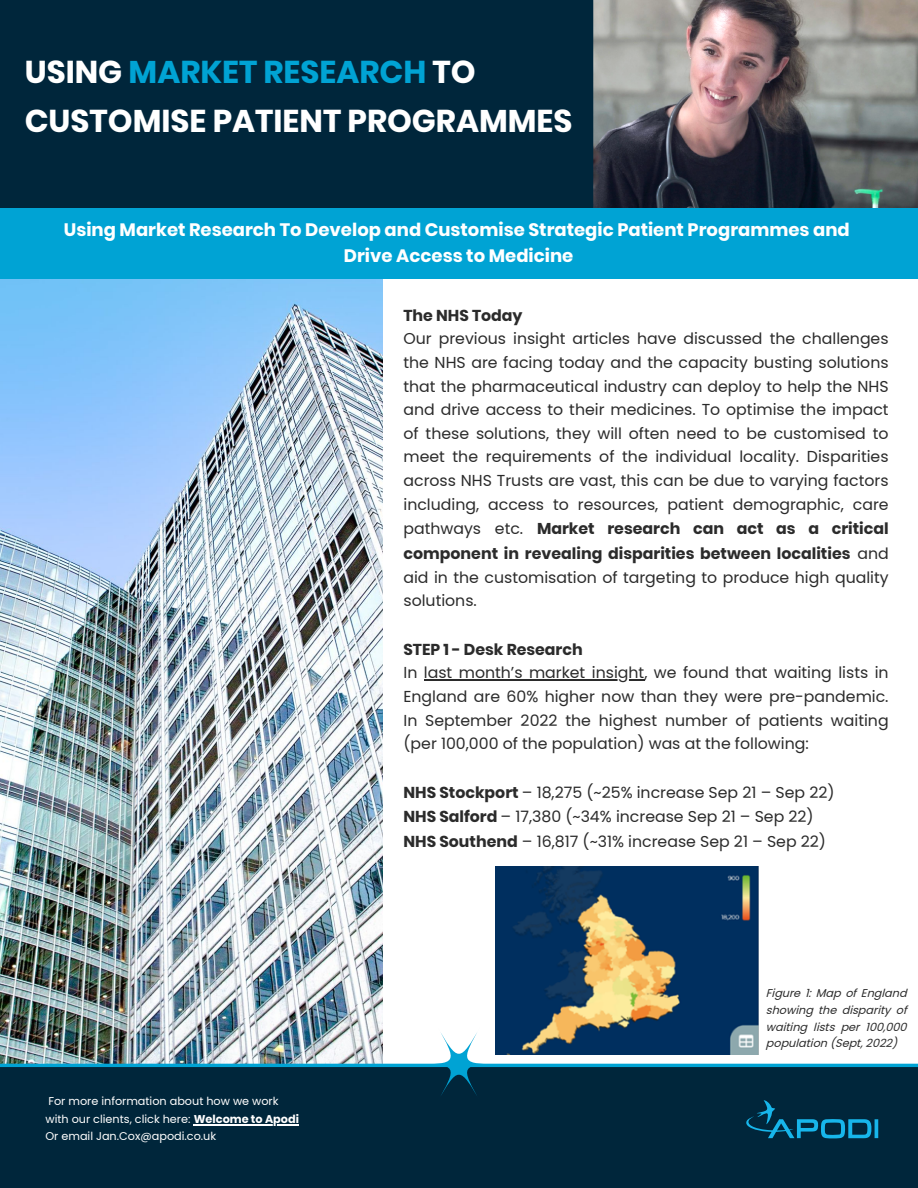
<style>
.page{position:relative;width:918px;height:1188px;background:#fff}
.page>*{position:absolute;margin:0;border:0;box-sizing:border-box;transform-origin:0 0}
.t1{font:700 31.5px/48.3px "Poppins";color:#fff}
.t2{font:700 18px/25.8px "Poppins";color:#fff;text-align:center}
.t3{font:15.75px/23.9px "Poppins";color:#2b2b2b;text-align:justify}
.t4{font:700 15.75px "Poppins";color:#2b2b2b}
.t5{font:11.25px/18px "Poppins";color:#fff}
.t6{font:italic 11.25px/16.8px "Poppins";color:#2b2b2b;text-align:justify}
.s1{color:#00a3d4}
.s2{font-weight:700}
</style>
<div class="page">
<img style="left:0;top:279px;width:382px;height:785px">
<div style="left:0;top:0;width:918px;height:246px;background:#00263b"></div>
<img style="left:593px;top:0;width:325px;height:208px">
<div style="left:0;top:208px;width:918px;height:71px;background:#00a3d4"></div>
<div style="left:0;top:1065px;width:918px;height:123px;background:#00263b"></div>
<svg style="left:746px;top:1100px;width:126px;height:38px"></svg>
<hr style="left:875px;top:1119px;width:3px;height:19px;background:#17b6eb">
<hr style="left:194px;top:1124px;width:105px;height:1px;background:#fff">
<svg style="left:414px;top:1025px;width:90px;height:71px"></svg>
<hr style="left:0;top:1064px;width:918px;height:3px;background:#00a3d4">
<hr style="left:424px;top:680px;width:220px;height:1px;background:#2b2b2b">
<img style="left:496px;top:866px;width:262px;height:188px">
<h1 class="t1" style="left:25px;top:48px;width:549px">USING <span class="s1">MARKET RESEARCH</span> TO<br>CUSTOMISE PATIENT PROGRAMMES</h1>
<p class="t2" style="left:64px;top:217px;width:787px">Using Market Research To Develop and Customise Strategic Patient Programmes and<br>Drive Access to Medicine</p>
<p class="t4" style="left:403px;top:304px;width:121px">The NHS Today</p>
<p class="t3" style="left:403px;top:328px;width:487px">Our previous insight articles have discussed the challenges the NHS are facing today and the capacity busting solutions that the pharmaceutical industry can deploy to help the NHS and drive access to their medicines. To optimise the impact of these solutions, they will often need to be customised to meet the requirements of the individual locality. Disparities across NHS Trusts are vast, this can be due to varying factors including, access to resources, patient demographic, care pathways etc. <span class="s2">Market research can act as a critical component in revealing disparities between localities</span> and aid in the customisation of targeting to produce high quality solutions.</p>
<p class="t4" style="left:403px;top:638px;width:181px">STEP 1 - Desk Research</p>
<p class="t3" style="left:403px;top:662px;width:487px">In last month’s market insight, we found that waiting lists in England are 60% higher now than they were pre-pandemic.<br>In September 2022 the highest number of patients waiting (per 100,000 of the population) was at the following:</p>
<p class="t3" style="left:403px;top:781px;width:433px;line-height:24.8px;text-align:left"><span class="s2">NHS Stockport</span> – 18,275 (~25% increase Sep 21 – Sep 22)<br><span class="s2">NHS Salford</span> – 17,380 (~34% increase Sep 21 – Sep 22)<br><span class="s2">NHS Southend</span> – 16,817 (~31% increase Sep 21 – Sep 22)</p>
<p class="t5" style="left:45px;top:1093px;width:255px">For more information about how we work with our clients, click here: <span class="s2">Welcome to Apodi</span></p>
<p class="t5" style="left:45px;top:1128px;width:172px">Or email Jan.Cox@apodi.co.uk</p>
<p class="t6" style="left:766px;top:985px;width:145px">Figure 1: Map of England showing the disparity of waiting lists per 100,000 population (Sept,2022)</p>
</div>
